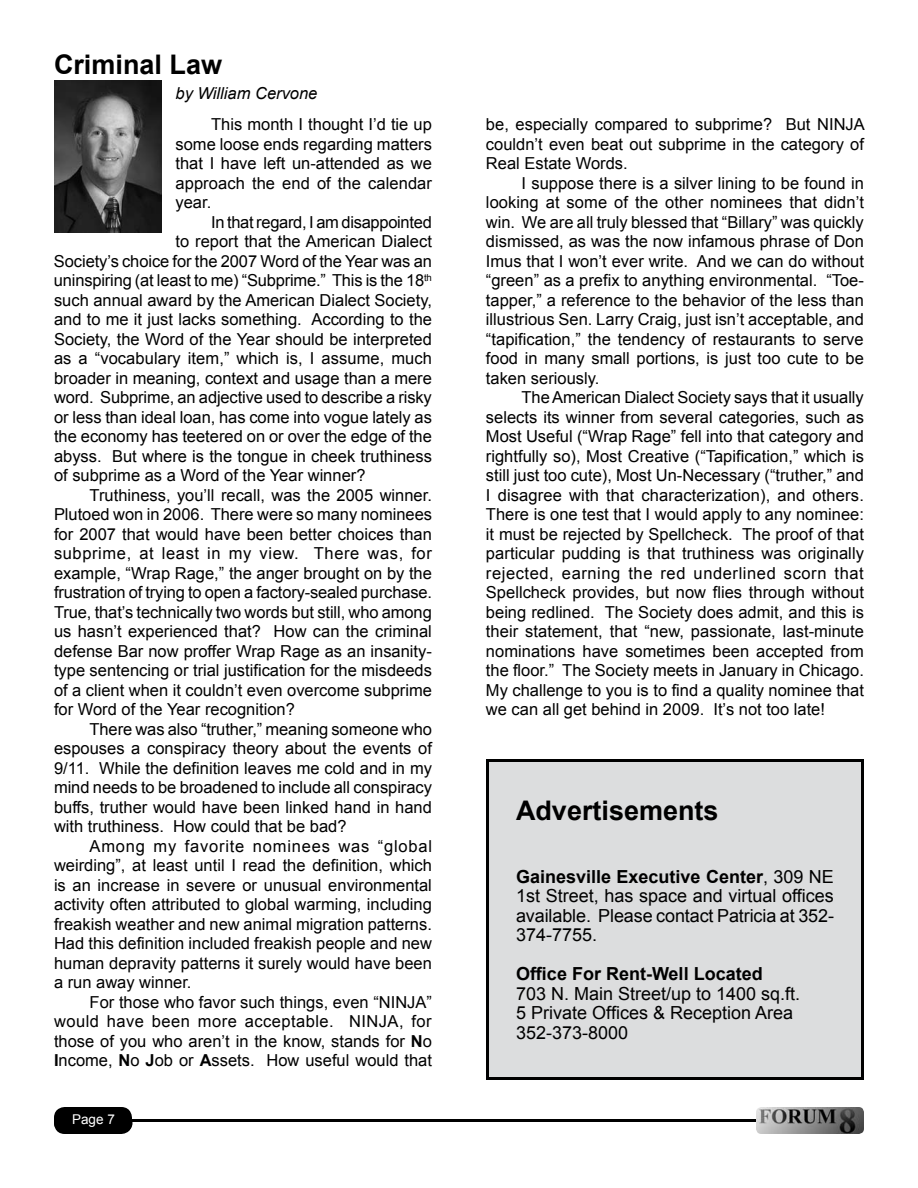
<style>
.page{position:relative;width:918px;height:1188px;background:#fff}
.page>*{position:absolute;margin:0;border:0;box-sizing:border-box;transform-origin:0 0}
.t1{font:700 27px "Arial";color:#000}
.t2{font:18px/19.5px "Arial";color:#000;text-align:justify}
.t3{font:700 18px "Arial";color:#000}
.t4{font:16.5px/19.5px "Arial";color:#000;text-align:justify}
.t5{font:16.5px "Arial";letter-spacing:.035em;color:#000}
.t6{font:16.5px "Arial";letter-spacing:.03em;color:#000}
.t7{font:16.5px "Arial";letter-spacing:.05em;color:#000}
.t8{font:16.5px "Arial";letter-spacing:-.02em;color:#000}
.t9{font:italic 16.5px "Arial";color:#000}
.t10{font:13.5px "Arial";color:#fff}
.s1{font-weight:700}
</style>
<div class="page">
<hr style="left:81px;top:1119px;width:736px;height:3px;background:#000">
<div style="left:54px;top:1107px;width:78px;height:27px;background:#000;border-radius:11px"></div>
<svg style="left:54px;top:1114px;width:79px;height:18px"></svg>
<img style="left:756px;top:1107px;width:108px;height:27px">
<img style="left:54px;top:81px;width:108px;height:151px">
<div style="left:488px;top:760px;width:374px;height:318px;background:#dcddde"></div>
<div style="left:486px;top:759px;width:378px;height:321px;border:3px solid #000"></div>
<h1 class="t1" style="left:54px;top:46px;width:170px">Criminal Law</h1>
<p class="t9" style="left:176px;top:82px;width:143px">by William Cervone</p>
<p class="t4" style="left:176px;top:115px;width:258px;text-indent:36px">This month I thought I’d tie up some loose ends regarding matters that I have left un-attended as we approach the end of the calendar year.</p>
<p class="t8" style="left:211px;top:211px;width:222px">In that regard, I am disappointed</p>
<p class="t4" style="left:176px;top:232px;width:258px">to report that the American Dialect</p>
<p class="t4" style="left:54px;top:251px;width:379px">Society’s choice for the 2007 Word of the Year was an</p>
<p class="t4" style="left:54px;top:271px;width:380px">uninspiring (at least to me) “Subprime.” This is the 18<sup>th</sup></p>
<p class="t4" style="left:54px;top:290px;width:379px">such annual award by the American Dialect Society,</p>
<p class="t4" style="left:54px;top:310px;width:380px">and to me it just lacks something. According to the</p>
<p class="t4" style="left:54px;top:329px;width:379px">Society, the Word of the Year should be interpreted</p>
<p class="t4" style="left:54px;top:349px;width:379px">as a “vocabulary item,” which is, I assume, much</p>
<p class="t4" style="left:54px;top:368px;width:379px">broader in meaning, context and usage than a mere</p>
<p class="t4" style="left:54px;top:388px;width:379px">word. Subprime, an adjective used to describe a risky</p>
<p class="t4" style="left:54px;top:407px;width:379px">or less than ideal loan, has come into vogue lately as</p>
<p class="t4" style="left:54px;top:427px;width:379px">the economy has teetered on or over the edge of the</p>
<p class="t4" style="left:54px;top:446px;width:379px">abyss. But where is the tongue in cheek truthiness</p>
<p class="t4" style="left:54px;top:466px;width:313px">of subprime as a Word of the Year winner?</p>
<p class="t4" style="left:90px;top:485px;width:344px">Truthiness, you’ll recall, was the 2005 winner.</p>
<p class="t4" style="left:54px;top:505px;width:380px">Plutoed won in 2006. There were so many nominees</p>
<p class="t4" style="left:54px;top:524px;width:379px">for 2007 that would have been better choices than</p>
<p class="t5" style="left:54px;top:543px;width:379px">subprime, at least in my view. There was, for</p>
<p class="t4" style="left:54px;top:563px;width:379px">example, “Wrap Rage,” the anger brought on by the</p>
<p class="t4" style="left:54px;top:583px;width:380px">frustration of trying to open a factory-sealed purchase.</p>
<p class="t4" style="left:54px;top:602px;width:379px">True, that’s technically two words but still, who among</p>
<p class="t4" style="left:54px;top:622px;width:379px">us hasn’t experienced that? How can the criminal</p>
<p class="t4" style="left:54px;top:641px;width:379px">defense Bar now proffer Wrap Rage as an insanity-</p>
<p class="t4" style="left:54px;top:661px;width:379px">type sentencing or trial justification for the misdeeds</p>
<p class="t4" style="left:54px;top:680px;width:379px">of a client when it couldn’t even overcome subprime</p>
<p class="t4" style="left:54px;top:700px;width:242px">for Word of the Year recognition?</p>
<p class="t4" style="left:90px;top:719px;width:344px">There was also “truther,” meaning someone who</p>
<p class="t4" style="left:54px;top:739px;width:379px">espouses a conspiracy theory about the events of</p>
<p class="t4" style="left:54px;top:758px;width:379px">9/11. While the definition leaves me cold and in my</p>
<p class="t4" style="left:54px;top:778px;width:380px">mind needs to be broadened to include all conspiracy</p>
<p class="t4" style="left:54px;top:797px;width:379px">buffs, truther would have been linked hand in hand</p>
<p class="t4" style="left:54px;top:817px;width:294px">with truthiness. How could that be bad?</p>
<p class="t7" style="left:90px;top:835px;width:344px">Among my favorite nominees was “global</p>
<p class="t4" style="left:54px;top:856px;width:379px">weirding”, at least until I read the definition, which</p>
<p class="t4" style="left:54px;top:875px;width:379px">is an increase in severe or unusual environmental</p>
<p class="t4" style="left:54px;top:895px;width:379px">activity often attributed to global warming, including</p>
<p class="t4" style="left:54px;top:914px;width:379px">freakish weather and new animal migration patterns.</p>
<p class="t4" style="left:54px;top:934px;width:379px">Had this definition included freakish people and new</p>
<p class="t4" style="left:54px;top:953px;width:379px">human depravity patterns it surely would have been</p>
<p class="t4" style="left:54px;top:973px;width:139px">a run away winner.</p>
<p class="t4" style="left:90px;top:992px;width:344px">For those who favor such things, even “NINJA”</p>
<p class="t6" style="left:54px;top:1011px;width:379px">would have been more acceptable. NINJA, for</p>
<p class="t4" style="left:54px;top:1031px;width:379px">those of you who aren’t in the know, stands for <span class="s1">N</span>o</p>
<p class="t4" style="left:54px;top:1051px;width:379px"><span class="s1">I</span>ncome, <span class="s1">N</span>o <span class="s1">J</span>ob or <span class="s1">A</span>ssets. How useful would that</p>
<p class="t10" style="left:72px;top:1110px;width:44px">Page 7</p>
<p class="t4" style="left:486px;top:115px;width:380px">be, especially compared to subprime? But NINJA couldn’t even beat out subprime in the category of Real Estate Words.</p>
<p class="t4" style="left:486px;top:173px;width:380px;text-indent:36px">I suppose there is a silver lining to be found in looking at some of the other nominees that didn’t win. We are all truly blessed that “Billary” was quickly dismissed, as was the now infamous phrase of Don Imus that I won’t ever write. And we can do without “green” as a prefix to anything environmental. “Toe&shy;tapper,” a reference to the behavior of the less than illustrious Sen. Larry Craig, just isn’t acceptable, and “tapification,” the tendency of restaurants to serve food in many small portions, is just too cute to be taken seriously.</p>
<p class="t4" style="left:486px;top:388px;width:380px;text-indent:36px">The American Dialect Society says that it usually selects its winner from several categories, such as Most Useful (“Wrap Rage” fell into that category and rightfully so), Most Creative (“Tapification,” which is still just too cute), Most Un-Necessary (“truther,” and I disagree with that characterization), and others.<br>There is one test that I would apply to any nominee: it must be rejected by Spellcheck. The proof of that particular pudding is that truthiness was originally rejected, earning the red underlined scorn that Spellcheck provides, but now flies through without being redlined. The Society does admit, and this is their statement, that “new, passionate, last-minute nominations have sometimes been accepted from the floor.” The Society meets in January in Chicago.<br>My challenge to you is to find a quality nominee that we can all get behind in 2009. It’s not too late!</p>
<h1 class="t1" style="left:516px;top:793px;width:204px">Advertisements</h1>
<p class="t2" style="left:516px;top:867px;width:320px"><span class="s1">Gainesville Executive Center</span>, 309 NE 1st Street, has space and virtual offices available. Please contact Patricia at 352- 374-7755.</p>
<p class="t3" style="left:516px;top:962px;width:248px">Office For Rent-Well Located</p>
<p class="t2" style="left:516px;top:984px;width:286px;text-align:left">703 N. Main Street/up to 1400 sq.ft.<br>5 Private Offices &amp; Reception Area<br>352-373-8000</p>
</div>
